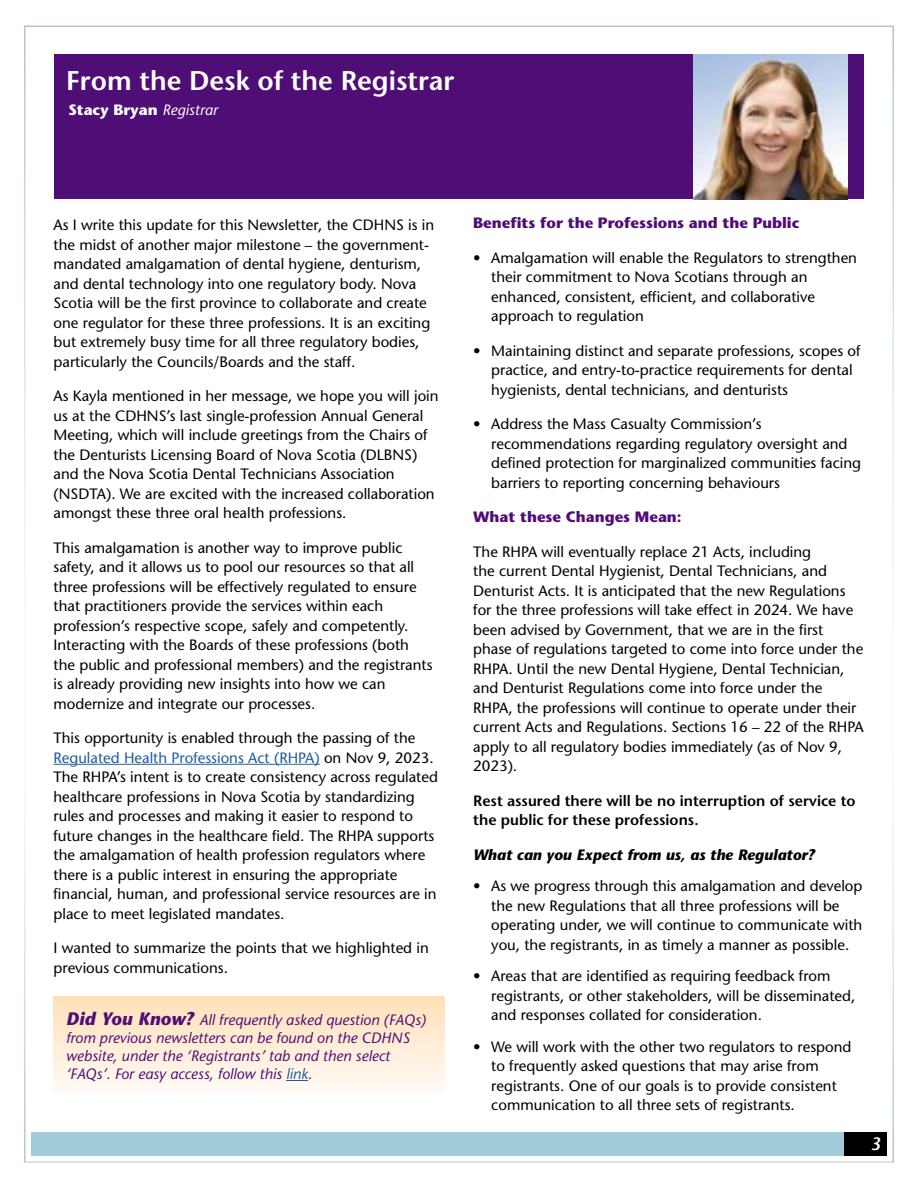
<style>
.page{position:relative;width:918px;height:1188px;background:#fff}
.page>*{position:absolute;margin:0;border:0;box-sizing:border-box;transform-origin:0 0}
.t1{font:600 27px "Stone Sans";color:#fff}
.t2{font:italic 600 18px "Stone Sans";color:#fff}
.t3{font:15px/19.5px "Stone Sans";color:#000}
.t4{font:italic 15px/18px "Stone Sans";color:#4f0d76}
.t5{font:600 15px/19.5px "Stone Sans";color:#000}
.t6{font:700 15px "Stone Sans";color:#510c76}
.t7{font:italic 700 15px "Stone Sans";color:#000}
.t8{font:700 15px "Stone Sans";color:#fff}
.s1{font-weight:400;font-style:italic}
.s2{color:#215e9e}
.s3{font-weight:700;font-size:18px}
</style>
<div class="page">
<svg style="left:24px;top:548px;width:870px;height:614px"></svg>
<div style="left:31px;top:1132px;width:813px;height:24px;background:#a2cbda"></div>
<div style="left:844px;top:1132px;width:43px;height:24px;background:#000"></div>
<div style="left:54px;top:54px;width:810px;height:145px;background:#4f0d76"></div>
<img style="left:694px;top:54px;width:154px;height:145px">
<hr style="left:54px;top:764px;width:266px;height:1px;background:#215e9e">
<div style="left:54px;top:997px;width:390px;height:108px;background:linear-gradient(to bottom,#ffe0b7,#fff)"></div>
<svg style="left:286px;top:1080px;width:22px;height:1px"></svg>
<h1 class="t1" style="left:66px;top:64px;width:390px">From the Desk of the Registrar</h1>
<p class="t8" style="left:68px;top:101px;width:151px">Stacy Bryan <span class="s1">Registrar</span></p>
<p class="t3" style="left:54px;top:215px;width:382px">As I write this update for this Newsletter, the CDHNS is in the midst of another major milestone – the government&shy;mandated amalgamation of dental hygiene, denturism, and dental technology into one regulatory body. Nova Scotia will be the first province to collaborate and create one regulator for these three professions. It is an exciting but extremely busy time for all three regulatory bodies, particularly the Councils/Boards and the staff.</p>
<p class="t3" style="left:54px;top:386px;width:387px">As Kayla mentioned in her message, we hope you will join us at the CDHNS’s last single-profession Annual General Meeting, which will include greetings from the Chairs of the Denturists Licensing Board of Nova Scotia (DLBNS) and the Nova Scotia Dental Technicians Association (NSDTA). We are excited with the increased collaboration amongst these three oral health professions.</p>
<p class="t3" style="left:54px;top:538px;width:381px">This amalgamation is another way to improve public safety, and it allows us to pool our resources so that all three professions will be effectively regulated to ensure that practitioners provide the services within each profession’s respective scope, safely and competently.<br>Interacting with the Boards of these professions (both the public and professional members) and the registrants is already providing new insights into how we can modernize and integrate our processes.</p>
<p class="t3" style="left:54px;top:728px;width:386px">This opportunity is enabled through the passing of the <span class="s2">Regulated Health Professions Act (RHPA)</span> on Nov 9, 2023.<br>The RHPA’s intent is to create consistency across regulated healthcare professions in Nova Scotia by standardizing rules and processes and making it easier to respond to future changes in the healthcare field. The RHPA supports the amalgamation of health profession regulators where there is a public interest in ensuring the appropriate financial, human, and professional service resources are in place to meet legislated mandates.</p>
<p class="t3" style="left:54px;top:938px;width:377px">I wanted to summarize the points that we highlighted in previous communications.</p>
<p class="t4" style="left:66px;top:1011px;width:361px"><span class="s3">Did You Know?</span> All frequently asked question (FAQs) from previous newsletters can be found on the CDHNS website, under the ‘Registrants’ tab and then select ‘FAQs’. For easy access, follow this <span class="s2">link</span>.</p>
<p class="t6" style="left:473px;top:214px;width:328px">Benefits for the Professions and the Public</p>
<p class="t3" style="left:491px;top:248px;width:367px;text-indent:-18px">• Amalgamation will enable the Regulators to strengthen their commitment to Nova Scotians through an enhanced, consistent, efficient, and collaborative approach to regulation</p>
<p class="t3" style="left:491px;top:341px;width:371px;text-indent:-18px">• Maintaining distinct and separate professions, scopes of practice, and entry-to-practice requirements for dental hygienists, dental technicians, and denturists</p>
<p class="t3" style="left:491px;top:414px;width:371px;text-indent:-18px">• Address the Mass Casualty Commission’s recommendations regarding regulatory oversight and defined protection for marginalized communities facing barriers to reporting concerning behaviours</p>
<p class="t6" style="left:473px;top:508px;width:210px">What these Changes Mean:</p>
<p class="t3" style="left:473px;top:542px;width:392px">The RHPA will eventually replace 21 Acts, including<br>the current Dental Hygienist, Dental Technicians, and Denturist Acts. It is anticipated that the new Regulations for the three professions will take effect in 2024. We have been advised by Government, that we are in the first phase of regulations targeted to come into force under the RHPA. Until the new Dental Hygiene, Dental Technician, and Denturist Regulations come into force under the RHPA, the professions will continue to operate under their current Acts and Regulations. Sections 16 – 22 of the RHPA apply to all regulatory bodies immediately (as of Nov 9, 2023).</p>
<p class="t5" style="left:473px;top:791px;width:384px">Rest assured there will be no interruption of service to the public for these professions.</p>
<p class="t7" style="left:473px;top:846px;width:343px">What can you Expect from us, as the Regulator?</p>
<p class="t3" style="left:491px;top:876px;width:373px;text-indent:-18px">• As we progress through this amalgamation and develop the new Regulations that all three professions will be operating under, we will continue to communicate with you, the registrants, in as timely a manner as possible.</p>
<p class="t3" style="left:491px;top:966px;width:366px;text-indent:-18px">• Areas that are identified as requiring feedback from registrants, or other stakeholders, will be disseminated, and responses collated for consideration.</p>
<p class="t3" style="left:491px;top:1037px;width:362px;text-indent:-18px">• We will work with the other two regulators to respond to frequently asked questions that may arise from registrants. One of our goals is to provide consistent communication to all three sets of registrants.</p>
<p class="t2" style="left:871px;top:1133px;width:12px">3</p>
</div>
